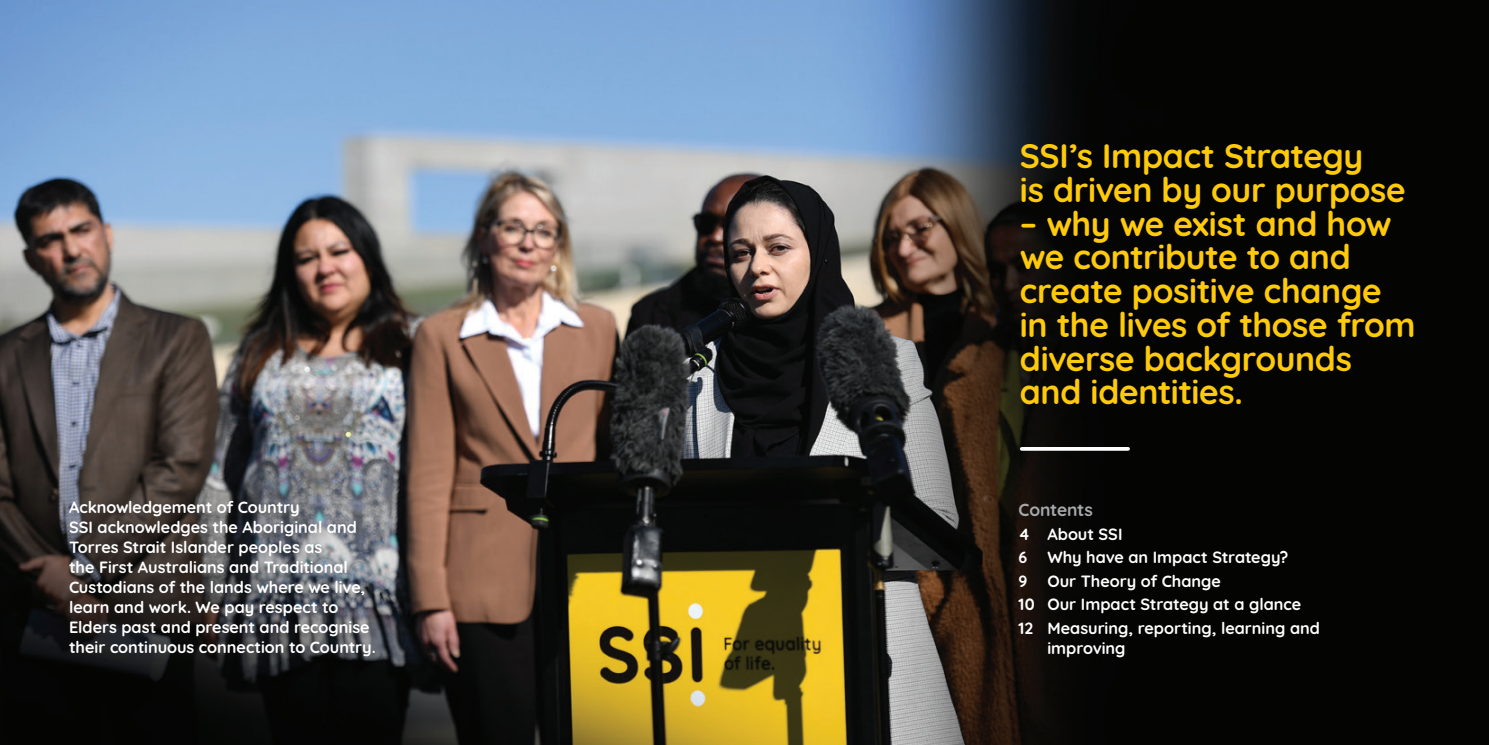
<style>
.page{position:relative;width:1489px;height:745px;background:#fff}
.page>*{position:absolute;margin:0;border:0;box-sizing:border-box;transform-origin:0 0}
.t1{font:700 33.75px/33.8px "Quicksand";letter-spacing:-.01em;color:#feca0a}
.t2{font:700 17.5px "Quicksand";letter-spacing:-.015em;color:#a7a9ac}
.t3{font:700 16.25px/20px "Quicksand";color:#fff}
</style>
<div class="page">
<img style="left:0;top:0;width:1488px;height:744px">
<svg style="left:1021px;top:446px;width:106px;height:4px"></svg>
<div style="left:67px;top:497px;width:318px;height:168px;background:#231f20;opacity:.3"></div>
<h1 class="t1" style="left:1019px;top:136px;width:387px">SSI’s Impact Strategy<br>is driven by our purpose</h1>
<h1 class="t1" style="left:1019px;top:204px;width:397px">– why we exist and how we contribute to and create positive change in the lives of those from diverse backgrounds and identities.</h1>
<p class="t3" style="left:69px;top:495px;width:308px">Acknowledgement of Country<br>SSI acknowledges the Aboriginal and Torres Strait Islander peoples as<br>the First Australians and Traditional Custodians of the lands where we live, learn and work. We pay respect to Elders past and present and recognise their continuous connection to Country.</p>
<p class="t2" style="left:1018px;top:495px;width:76px">Contents</p>
<p class="t3" style="left:1018px;top:520px;width:303px;line-height:23.5px">4 About SSI<br>6 Why have an Impact Strategy?<br>9 Our Theory of Change<br>10 Our Impact Strategy at a glance<br>12 Measuring, reporting, learning and</p>
<p class="t3" style="left:1047px;top:636px;width:80px">improving</p>
</div>
